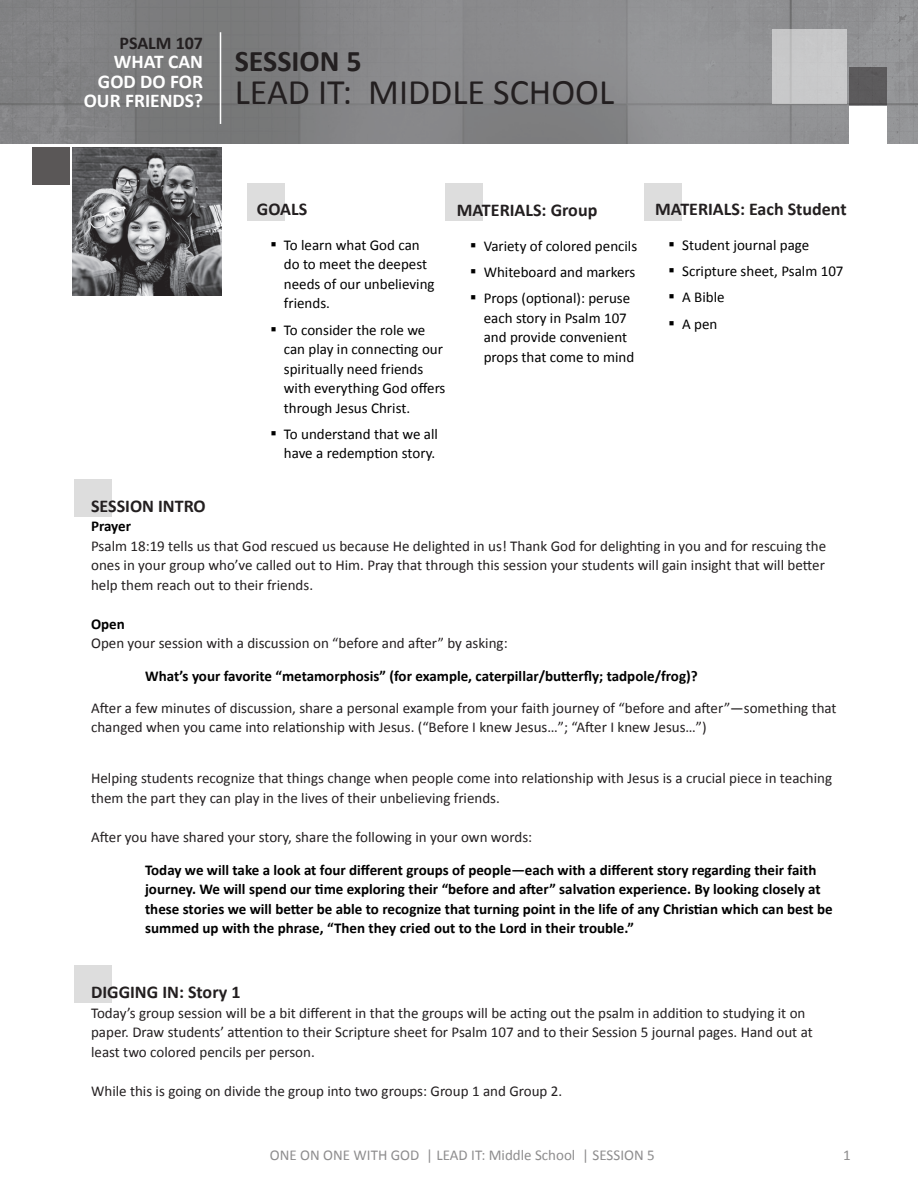
<style>
.page{position:relative;width:918px;height:1188px;background:#fff}
.page>*{position:absolute;margin:0;border:0;box-sizing:border-box;transform-origin:0 0}
.t1{font:36px "Calibri";color:#231f20}
.t2{font:700 30px "Calibri";color:#231f20}
.t3{font:700 19.5px "Calibri";color:#fff}
.t4{font:700 18px "Calibri";color:#231f20}
.t5{font:15px/19.5px "Calibri";color:#231f20}
.List_Paragraph{font:700 15px/19.5px "Calibri";color:#000}
.t6{font:15px/19.5px "Calibri";color:#000}
.t7{font:15px "Calibri";color:#8e8d8e}
.s1{font-size:18px}
</style>
<div class="page">
<div style="left:74px;top:965px;width:37px;height:38px;background:#ddd"></div>
<div style="left:446px;top:184px;width:37px;height:37px;background:#ddd"></div>
<div style="left:247px;top:184px;width:38px;height:37px;background:#ddd"></div>
<img style="left:0;top:0;width:918px;height:144px">
<div style="left:850px;top:107px;width:37px;height:37px;background:#fff"></div>
<hr style="left:220px;top:32px;width:1px;height:92px;background:#fff">
<img style="left:72px;top:147px;width:149px;height:149px">
<div style="left:772px;top:29px;width:75px;height:75px;background:#c8c8c9"></div>
<div style="left:850px;top:67px;width:37px;height:37px;background:#5c5a5c"></div>
<div style="left:32px;top:147px;width:37px;height:37px;background:#5a5757"></div>
<div style="left:645px;top:183px;width:37px;height:37px;background:#ddd"></div>
<div style="left:74px;top:479px;width:37px;height:38px;background:#ddd"></div>
<p class="t4" style="left:120px;top:31px;width:85px">PSALM 107</p>
<p class="t3" style="left:114px;top:49px;width:91px">WHAT CAN</p>
<p class="t3" style="left:98px;top:69px;width:107px">GOD DO FOR</p>
<p class="t3" style="left:84px;top:88px;width:121px">OUR FRIENDS?</p>
<p class="t2" style="left:235px;top:42px;width:128px">SESSION 5</p>
<p class="t1" style="left:235px;top:70px;width:381px">LEAD IT: MIDDLE SCHOOL</p>
<p class="t4" style="left:257px;top:198px;width:52px">GOALS</p>
<p class="t6" style="left:284px;top:235px;width:152px;text-indent:-14px"><span class="s1">▪</span> To learn what God can do to meet the deepest needs of our unbelieving friends.</p>
<p class="t6" style="left:284px;top:320px;width:163px;text-indent:-14px"><span class="s1">▪</span> To consider the role we can play in connecting our spiritually need friends with everything God offers through Jesus Christ.</p>
<p class="t6" style="left:270px;top:424px;width:169px;text-align:right"><span class="s1">▪</span> To understand that we all have a redemption story.</p>
<p class="t4" style="left:457px;top:199px;width:142px">MATERIALS: Group</p>
<p class="t6" style="left:470px;top:236px;width:169px"><span class="s1">▪</span> Variety of colored pencils</p>
<p class="t6" style="left:470px;top:262px;width:167px"><span class="s1">▪</span> Whiteboard and markers</p>
<p class="t6" style="left:484px;top:288px;width:152px;text-indent:-14px"><span class="s1">▪</span> Props (optional): peruse each story in Psalm 107 and provide convenient props that come to mind</p>
<p class="t4" style="left:655px;top:198px;width:193px">MATERIALS: Each Student</p>
<p class="t6" style="left:669px;top:235px;width:142px"><span class="s1">▪</span> Student journal page</p>
<p class="t6" style="left:669px;top:261px;width:176px"><span class="s1">▪</span> Scripture sheet, Psalm 107</p>
<p class="t6" style="left:669px;top:288px;width:57px"><span class="s1">▪</span> A Bible</p>
<p class="t6" style="left:669px;top:314px;width:50px"><span class="s1">▪</span> A pen</p>
<p class="t4" style="left:91px;top:494px;width:116px">SESSION INTRO</p>
<p class="List_Paragraph" style="left:91px;top:516px;width:41px">Prayer</p>
<p class="t5" style="left:91px;top:536px;width:737px;text-align:justify">Psalm 18:19 tells us that God rescued us because He delighted in us! Thank God for delighting in you and for rescuing the ones in your group who’ve called out to Him. Pray that through this session your students will gain insight that will better help them reach out to their friends.</p>
<p class="List_Paragraph" style="left:91px;top:614px;width:35px">Open</p>
<p class="t5" style="left:91px;top:633px;width:418px">Open your session with a discussion on “before and after” by asking:</p>
<p class="List_Paragraph" style="left:145px;top:666px;width:554px">What’s your favorite “metamorphosis” (for example, caterpillar/butterfly; tadpole/frog)?</p>
<p class="t5" style="left:91px;top:698px;width:747px">After a few minutes of discussion, share a personal example from your faith journey of “before and after”—something that changed when you came into relationship with Jesus. (“Before I knew Jesus…”; “After I knew Jesus…”)</p>
<p class="t5" style="left:91px;top:768px;width:743px">Helping students recognize that things change when people come into relationship with Jesus is a crucial piece in teaching them the part they can play in the lives of their unbelieving friends.</p>
<p class="t5" style="left:91px;top:827px;width:443px">After you have shared your story, share the following in your own words:</p>
<p class="List_Paragraph" style="left:145px;top:860px;width:689px">Today we will take a look at four different groups of people—each with a different story regarding their faith journey. We will spend our time exploring their “before and after” salvation experience. By looking closely at these stories we will better be able to recognize that turning point in the life of any Christian which can best be summed up with the phrase, “Then they cried out to the Lord in their trouble.”</p>
<p class="t4" style="left:91px;top:981px;width:151px">DIGGING IN: Story 1</p>
<p class="t5" style="left:91px;top:1003px;width:723px">Today’s group session will be a bit different in that the groups will be acting out the psalm in addition to studying it on paper. Draw students’ attention to their Scripture sheet for Psalm 107 and to their Session 5 journal pages. Hand out at least two colored pencils per person.</p>
<p class="t5" style="left:91px;top:1081px;width:473px">While this is going on divide the group into two groups: Group 1 and Group 2.</p>
<p class="t7" style="left:270px;top:1146px;width:386px">ONE ON ONE WITH GOD | LEAD IT: Middle School | SESSION 5</p>
<p class="t7" style="left:843px;top:1146px;width:9px">1</p>
</div>
